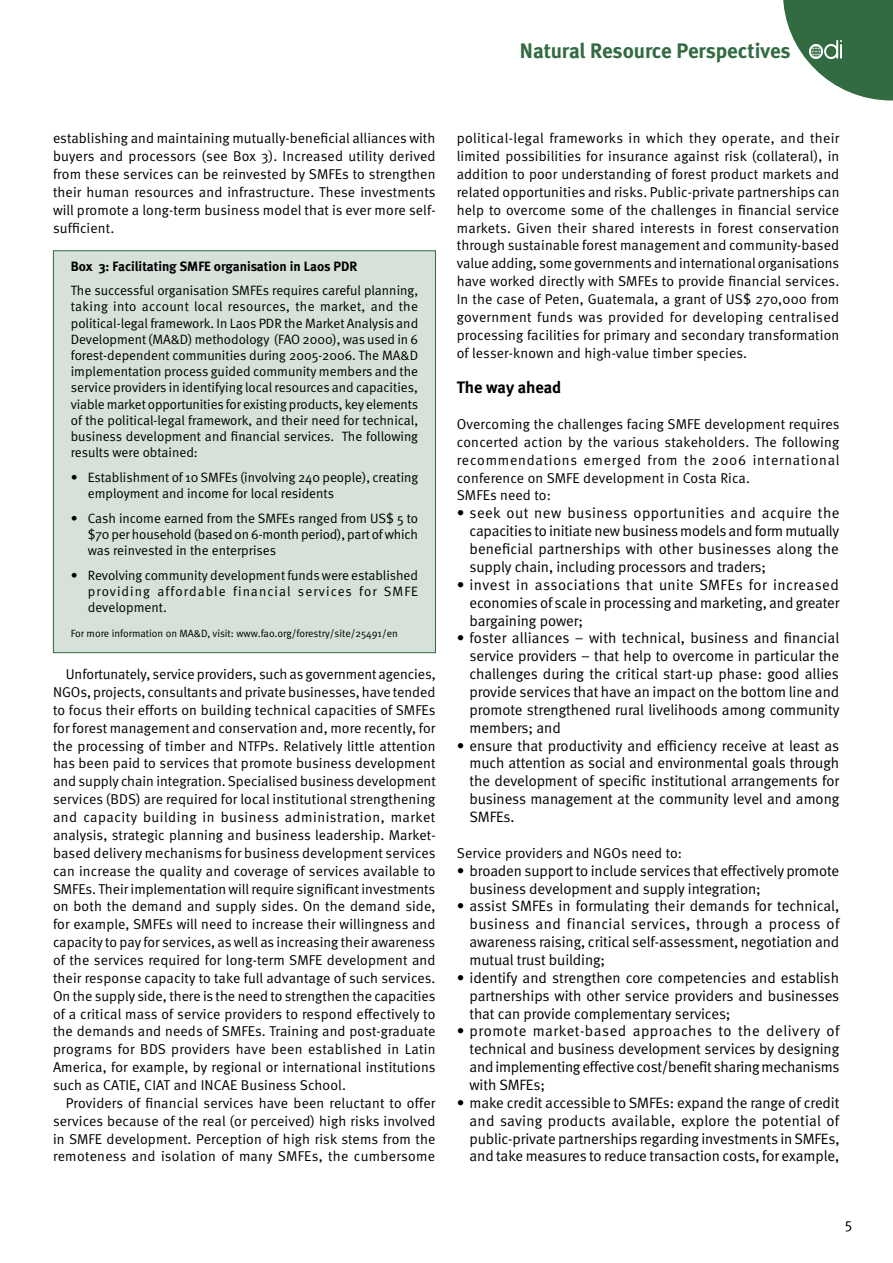
<style>
.page{position:relative;width:893px;height:1263px;background:#fff}
.page>*{position:absolute;margin:0;border:0;box-sizing:border-box;transform-origin:0 0}
.t1{font:700 21px "Meta";letter-spacing:-.005em;color:#326a41}
._6_nrp_heading_1{font:700 16.5px "Meta";color:#000}
._7d_nrp_bullets{font:15px/17.9px "Meta Normal";letter-spacing:-.005em;color:#000;text-align:justify}
.t2{font:15px "Meta Normal Expert";color:#000}
._7b_nrp_text_indented_1st_line{font:14.25px/17.9px "Meta Normal";letter-spacing:.01em;color:#000;text-align:justify}
._5b_nrp_box_txt_bullets{font:13.5px/16.2px "Meta Normal";color:#000;text-align:justify}
._5a_nrp_box_head{font:700 13.5px "Meta";color:#000}
._5b_nrp_box_txt_bullets-2{font:10.5px "Meta Normal";color:#000}
</style>
<div class="page">
<div style="left:53px;top:251px;width:382px;height:401px;background:#d6e1d9"></div>
<div style="left:53px;top:250px;width:383px;height:403px;border:1px solid #326a41"></div>
<svg style="left:783px;top:0;width:110px;height:100px"></svg>
<h1 class="t1" style="left:520px;top:38px;width:272px">Natural Resource Perspectives</h1>
<p class="_7b_nrp_text_indented_1st_line" style="left:53px;top:129px;width:384px">establishing and maintaining mutually-beneficial alliances with buyers and processors (see Box 3). Increased utility derived from these services can be reinvested by SMFEs to strengthen their human resources and infrastructure. These investments will promote a long-term business model that is ever more self&shy;sufficient.</p>
<p class="_5a_nrp_box_head" style="left:71px;top:257px;width:288px">Box 3: Facilitating SMFE organisation in Laos PDR</p>
<p class="_5b_nrp_box_txt_bullets" style="left:71px;top:282px;width:349px">The successful organisation SMFEs requires careful planning, taking into account local resources, the market, and the political-legal framework. In Laos PDR the Market Analysis and Development (MA&amp;D) methodology (FAO 2000), was used in 6 forest-dependent communities during 2005-2006. The MA&amp;D implementation process guided community members and the service providers in identifying local resources and capacities, viable market opportunities for existing products, key elements of the political-legal framework, and their need for technical, business development and financial services. The following results were obtained:</p>
<p class="_5b_nrp_box_txt_bullets" style="left:88px;top:469px;width:332px;text-indent:-17px">• Establishment of 10 SMFEs (involving 240 people), creating employment and income for local residents</p>
<p class="_5b_nrp_box_txt_bullets" style="left:88px;top:510px;width:332px;text-indent:-17px">• Cash income earned from the SMFEs ranged from US$ 5 to $70 per household (based on 6-month period), part of which was reinvested in the enterprises</p>
<p class="_5b_nrp_box_txt_bullets" style="left:88px;top:567px;width:332px;text-indent:-17px">• Revolving community development funds were established providing affordable financial services for SMFE development.</p>
<p class="_5b_nrp_box_txt_bullets-2" style="left:71px;top:627px;width:328px">For more information on MA&amp;D, visit: www.fao.org/forestry/site/25491/en</p>
<p class="_7b_nrp_text_indented_1st_line" style="left:53px;top:665px;width:384px;text-indent:13px">Unfortunately, service providers, such as government agencies, NGOs, projects, consultants and private businesses, have tended to focus their efforts on building technical capacities of SMFEs for forest management and conservation and, more recently, for the processing of timber and NTFPs. Relatively little attention has been paid to services that promote business development and supply chain integration. Specialised business development services (BDS) are required for local institutional strengthening and capacity building in business administration, market analysis, strategic planning and business leadership. Market&shy;based delivery mechanisms for business development services can increase the quality and coverage of services available to SMFEs. Their implementation will require significant investments on both the demand and supply sides. On the demand side, for example, SMFEs will need to increase their willingness and capacity to pay for services, as well as increasing their awareness of the services required for long-term SMFE development and their response capacity to take full advantage of such services.<br>On the supply side, there is the need to strengthen the capacities of a critical mass of service providers to respond effectively to the demands and needs of SMFEs. Training and post-graduate programs for BDS providers have been established in Latin America, for example, by regional or international institutions such as CATIE, CIAT and INCAE Business School.</p>
<p class="_7b_nrp_text_indented_1st_line" style="left:53px;top:1093px;width:384px;text-indent:13px">Providers of financial services have been reluctant to offer services because of the real (or perceived) high risks involved in SMFE development. Perception of high risk stems from the remoteness and isolation of many SMFEs, the cumbersome</p>
<p class="_7b_nrp_text_indented_1st_line" style="left:457px;top:129px;width:384px">political-legal frameworks in which they operate, and their limited possibilities for insurance against risk (collateral), in addition to poor understanding of forest product markets and related opportunities and risks. Public-private partnerships can help to overcome some of the challenges in financial service markets. Given their shared interests in forest conservation through sustainable forest management and community-based value adding, some governments and international organisations have worked directly with SMFEs to provide financial services.<br>In the case of Peten, Guatemala, a grant of US$ 270,000 from government funds was provided for developing centralised processing facilities for primary and secondary transformation of lesser-known and high-value timber species.</p>
<p class="_6_nrp_heading_1" style="left:457px;top:377px;width:106px">The way ahead</p>
<p class="_7b_nrp_text_indented_1st_line" style="left:457px;top:415px;width:384px">Overcoming the challenges facing SMFE development requires concerted action by the various stakeholders. The following recommendations emerged from the 2006 international conference on SMFE development in Costa Rica.</p>
<p class="_7b_nrp_text_indented_1st_line" style="left:457px;top:486px;width:96px">SMFEs need to:</p>
<p class="_7d_nrp_bullets" style="left:469px;top:504px;width:371px;text-indent:-13px">• seek out new business opportunities and acquire the capacities to initiate new business models and form mutually beneficial partnerships with other businesses along the supply chain, including processors and traders;</p>
<p class="_7d_nrp_bullets" style="left:469px;top:575px;width:371px;text-indent:-13px">• invest in associations that unite SMFEs for increased economies of scale in processing and marketing, and greater bargaining power;</p>
<p class="_7d_nrp_bullets" style="left:469px;top:629px;width:371px;text-indent:-13px">• foster alliances – with technical, business and financial service providers – that help to overcome in particular the challenges during the critical start-up phase: good allies provide services that have an impact on the bottom line and promote strengthened rural livelihoods among community members; and</p>
<p class="_7d_nrp_bullets" style="left:469px;top:736px;width:371px;text-indent:-13px">• ensure that productivity and efficiency receive at least as much attention as social and environmental goals through the development of specific institutional arrangements for business management at the community level and among SMFEs.</p>
<p class="_7b_nrp_text_indented_1st_line" style="left:457px;top:843px;width:227px">Service providers and NGOs need to:</p>
<p class="_7d_nrp_bullets" style="left:469px;top:861px;width:371px;text-indent:-13px">• broaden support to include services that effectively promote business development and supply integration;</p>
<p class="_7d_nrp_bullets" style="left:469px;top:897px;width:371px;text-indent:-13px">• assist SMFEs in formulating their demands for technical, business and financial services, through a process of awareness raising, critical self-assessment, negotiation and mutual trust building;</p>
<p class="_7d_nrp_bullets" style="left:469px;top:968px;width:371px;text-indent:-13px">• identify and strengthen core competencies and establish partnerships with other service providers and businesses that can provide complementary services;</p>
<p class="_7d_nrp_bullets" style="left:469px;top:1022px;width:372px;text-indent:-13px">• promote market-based approaches to the delivery of technical and business development services by designing and implementing effective cost/benefit sharing mechanisms with SMFEs;</p>
<p class="_7d_nrp_bullets" style="left:469px;top:1093px;width:371px;text-indent:-13px">• make credit accessible to SMFEs: expand the range of credit and saving products available, explore the potential of public-private partnerships regarding investments in SMFEs, and take measures to reduce transaction costs, for example,</p>
<p class="t2" style="left:845px;top:1217px;width:9px">5</p>
</div>
